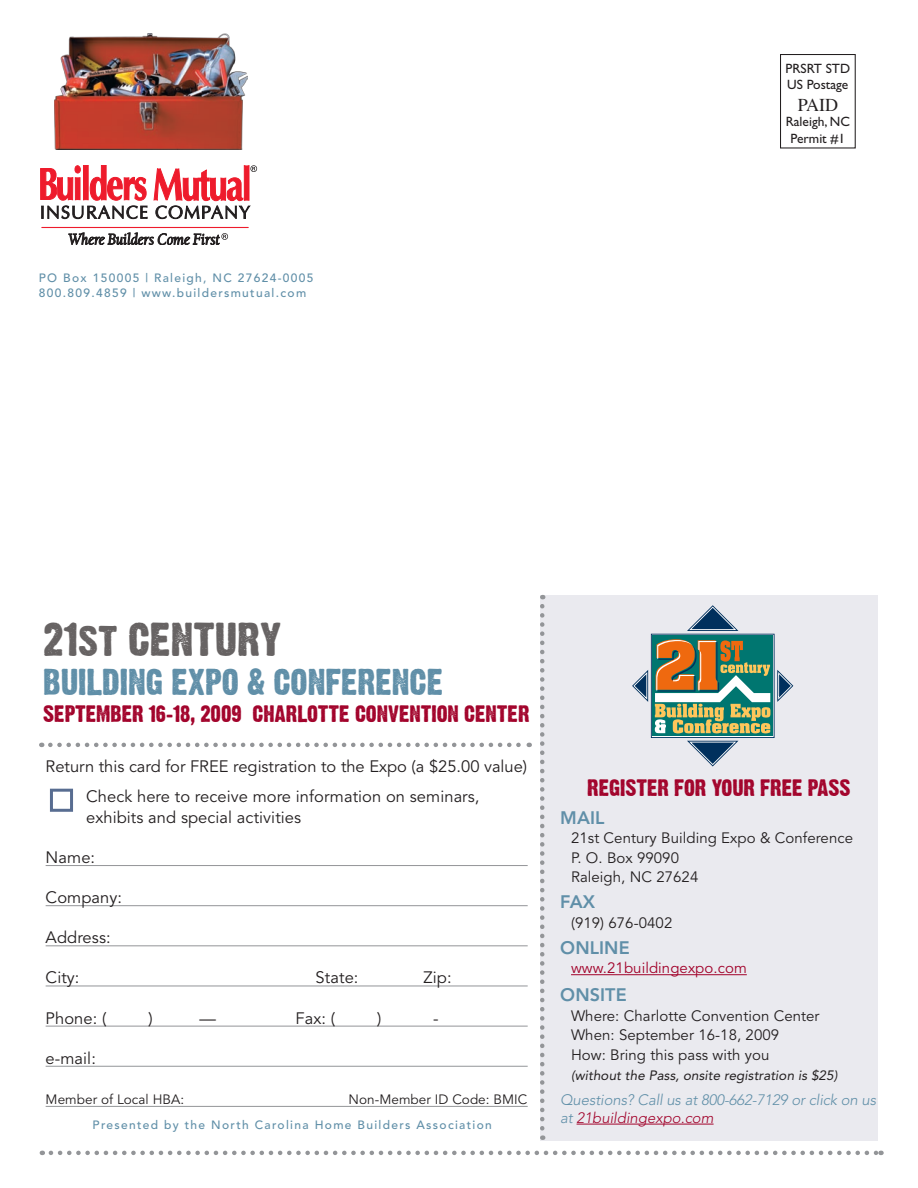
<style>
.page{position:relative;width:918px;height:1188px;background:#fff}
.page>*{position:absolute;margin:0;border:0;box-sizing:border-box;transform-origin:0 0}
.NewsletterHeading1{font:42px "Dirty Headline";color:#676363}
.NewsletterHeading2{font:33px "Dirty Headline";color:#608fa8}
.NewsletterHeading2-2{font:21px "Dirty Headline";color:#a2032b}
.Body_Text{font:800 18px "Avenir";letter-spacing:.005em;color:#608fa8}
.t1{font:18px "Times";color:#231f20}
.Body_Text-2{font:16.5px/21px "Avenir";letter-spacing:.005em;color:#231f20}
.Body_Text-3{font:15px/19.5px "Avenir";letter-spacing:.005em;color:#231f20}
.highlighted_text{font:italic 300 15px/18px "Avenir";letter-spacing:-.01em;color:#608fa8}
.Body_Text-4{font:15px "Avenir";letter-spacing:.005em;color:#a2032b}
.Body_Text-5{font:italic 13.5px "Avenir";letter-spacing:.005em;color:#231f20}
.Body_Text-6{font:13.5px "Avenir";letter-spacing:.005em;color:#231f20}
.t2{font:13.5px "Gill Sans";color:#231f20}
.t3{font:500 12px "Avenir";letter-spacing:.11em;color:#608fa8}
.s1{color:#a2032b}
</style>
<div class="page">
<div style="left:780px;top:54px;width:76px;height:95px;border:1px solid #231f20"></div>
<svg style="left:40px;top:165px;width:217px;height:80px"></svg>
<img style="left:54px;top:33px;width:193px;height:117px">
<div style="left:540px;top:595px;width:338px;height:545px;background:#eaeaef"></div>
<svg style="left:50px;top:743px;width:480px;height:4px"></svg>
<svg style="left:540px;top:606px;width:4px;height:534px"></svg>
<svg style="left:51px;top:1151px;width:831px;height:4px"></svg>
<hr style="left:46px;top:865px;width:482px;height:1px;background:#939598">
<hr style="left:46px;top:905px;width:482px;height:1px;background:#939598">
<hr style="left:46px;top:945px;width:482px;height:1px;background:#939598">
<hr style="left:46px;top:986px;width:482px;height:1px;background:#939598">
<hr style="left:46px;top:1026px;width:482px;height:1px;background:#939598">
<hr style="left:46px;top:1066px;width:482px;height:1px;background:#939598">
<hr style="left:46px;top:1106px;width:482px;height:1px;background:#939598">
<svg style="left:632px;top:605px;width:162px;height:161px"></svg>
<div style="left:50px;top:789px;width:23px;height:23px;border:3px solid #586d91"></div>
<hr style="left:571px;top:974px;width:176px;height:1px;background:#a2032b">
<hr style="left:577px;top:1124px;width:137px;height:1px;background:#a2032b">
<p class="t3" style="left:39px;top:271px;width:276px">PO Box 150005 | Raleigh, NC 27624-0005</p>
<p class="t3" style="left:39px;top:286px;width:269px">800.809.4859 | www.buildersmutual.com</p>
<p class="t2" style="left:786px;top:61px;width:66px">PRSRT STD</p>
<p class="t2" style="left:787px;top:77px;width:63px">US Postage</p>
<p class="t1" style="left:798px;top:88px;width:42px">PAID</p>
<p class="t2" style="left:786px;top:114px;width:66px">Raleigh, NC</p>
<p class="t2" style="left:791px;top:130px;width:56px">Permit #1</p>
<p class="NewsletterHeading1" style="left:43px;top:620px;width:238px">21ST CENTURY</p>
<p class="NewsletterHeading2" style="left:43px;top:667px;width:401px">BUILDING EXPO &amp; CONFERENCE</p>
<p class="NewsletterHeading2-2" style="left:43px;top:704px;width:488px">SEPTEMBER 16-18, 2009 CHARLOTTE CONVENTION CENTER</p>
<p class="Body_Text-2" style="left:46px;top:757px;width:483px">Return this card for FREE registration to the Expo (a $25.00 value)</p>
<p class="Body_Text-2" style="left:86px;top:786px;width:395px">Check here to receive more information on seminars, exhibits and special activities</p>
<p class="Body_Text-2" style="left:46px;top:847px;width:51px">Name:</p>
<p class="Body_Text-2" style="left:46px;top:887px;width:78px">Company:</p>
<p class="Body_Text-2" style="left:46px;top:928px;width:67px">Address:</p>
<p class="Body_Text-2" style="left:46px;top:968px;width:35px">City:</p>
<p class="Body_Text-2" style="left:316px;top:968px;width:44px">State:</p>
<p class="Body_Text-2" style="left:424px;top:968px;width:30px">Zip:</p>
<p class="Body_Text-2" style="left:46px;top:1008px;width:62px">Phone: (</p>
<p class="Body_Text-2" style="left:149px;top:1008px;width:6px">)</p>
<p class="Body_Text-2" style="left:200px;top:1008px;width:18px">—</p>
<p class="Body_Text-2" style="left:296px;top:1008px;width:41px">Fax: (</p>
<p class="Body_Text-2" style="left:377px;top:1008px;width:6px">)</p>
<p class="Body_Text-2" style="left:433px;top:1008px;width:7px">-</p>
<p class="Body_Text-2" style="left:46px;top:1048px;width:52px">e-mail:</p>
<p class="Body_Text-6" style="left:46px;top:1091px;width:140px">Member of Local HBA:</p>
<p class="Body_Text-6" style="left:349px;top:1091px;width:180px">Non-Member ID Code: BMIC</p>
<p class="t3" style="left:93px;top:1118px;width:401px">Presented by the North Carolina Home Builders Association</p>
<p class="NewsletterHeading2-2" style="left:587px;top:778px;width:265px">REGISTER FOR YOUR FREE PASS</p>
<p class="Body_Text" style="left:560px;top:807px;width:46px">MAIL</p>
<p class="Body_Text-3" style="left:571px;top:829px;width:284px">21st Century Building Expo &amp; Conference<br>P. O. Box 99090<br>Raleigh, NC 27624</p>
<p class="Body_Text" style="left:560px;top:891px;width:36px">FAX</p>
<p class="Body_Text-3" style="left:571px;top:913px;width:103px">(919) 676-0402</p>
<p class="Body_Text" style="left:560px;top:937px;width:71px">ONLINE</p>
<p class="Body_Text-4" style="left:571px;top:959px;width:177px">www.21buildingexpo.com</p>
<p class="Body_Text" style="left:560px;top:984px;width:68px">ONSITE</p>
<p class="Body_Text-3" style="left:571px;top:1006px;width:250px">Where: Charlotte Convention Center<br>When: September 16-18, 2009<br>How: Bring this pass with you</p>
<p class="Body_Text-5" style="left:571px;top:1068px;width:268px">(without the Pass, onsite registration is $25)</p>
<p class="highlighted_text" style="left:560px;top:1090px;width:317px">Questions? Call us at 800-662-7129 or click on us at <span class="s1">21buildingexpo.com</span></p>
</div>
